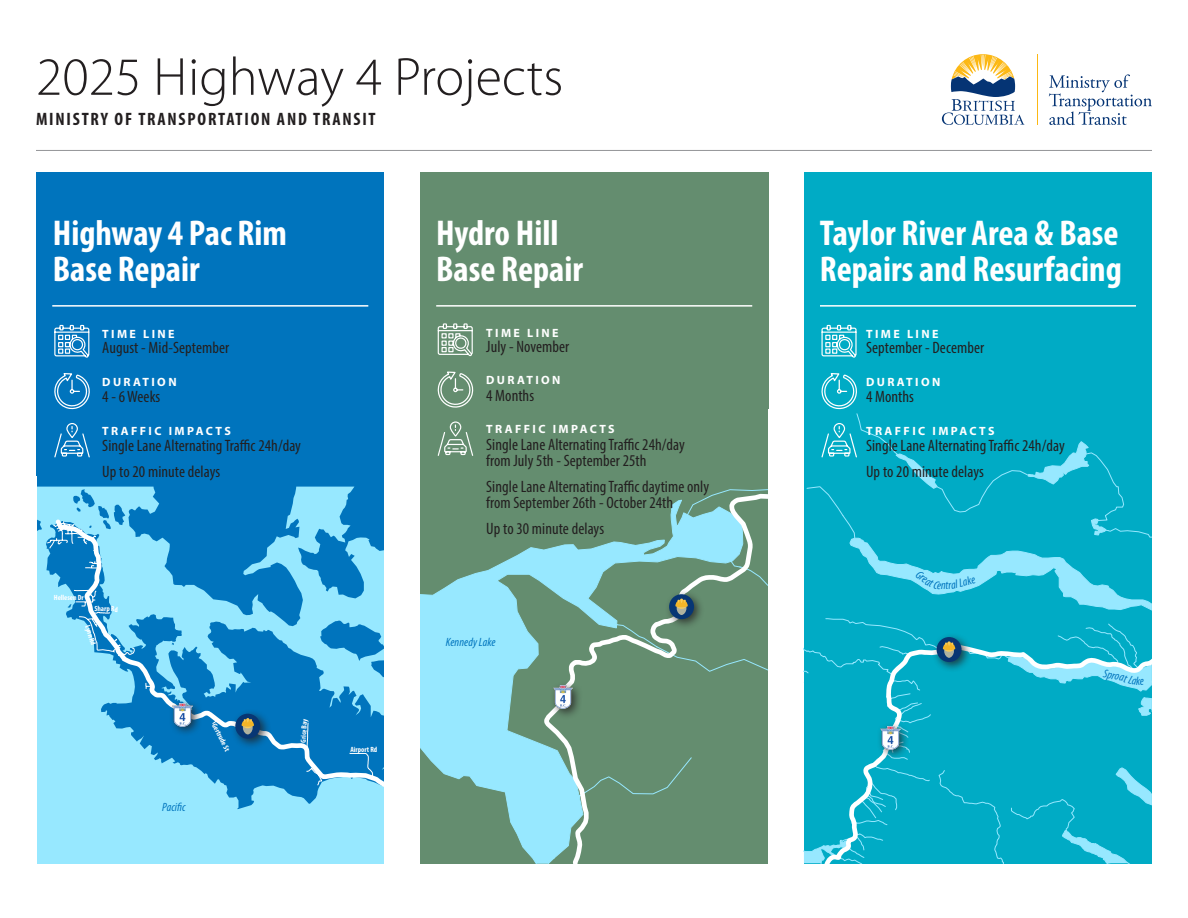
<style>
.page{position:relative;width:1188px;height:918px;background:#fff}
.page>*{position:absolute;margin:0;border:0;box-sizing:border-box;transform-origin:0 0}
.t1{font:300 54px "Myriad Pro";color:#231f20}
.t2{font:700 condensed 36px/36px "Myriad Pro";color:#fff}
.t3{font:700 condensed 18px "Myriad Pro";letter-spacing:.1em;color:#231f20}
.t4{font:condensed 16.5px/16.5px "Myriad Pro";letter-spacing:.005em;color:#231f20}
.t5{font:700 12px "Myriad Pro";letter-spacing:.2em;color:#fff}
.t6{font:italic condensed 12px "Myriad Pro";letter-spacing:.01em;color:#0074bd}
.t7{font:700 condensed 7.5px "Myriad Pro";letter-spacing:-.01em;color:#fff}
</style>
<div class="page">
<div style="left:36px;top:173px;width:348px;height:691px;background:#0074bd"></div>
<svg style="left:36px;top:487px;width:348px;height:377px;fill:#97e8ff"></svg>
<svg style="left:52px;top:516px;width:332px;height:293px"></svg>
<div style="left:420px;top:173px;width:348px;height:691px;background:#648d6f"></div>
<hr style="left:36px;top:150px;width:1116px;height:1px;background:#939598">
<hr style="left:52px;top:305px;width:316px;height:2px;background:#fff">
<hr style="left:436px;top:305px;width:316px;height:2px;background:#fff">
<svg style="left:1049px;top:74px;width:103px;height:51px"></svg>
<svg style="left:942px;top:54px;width:82px;height:71px"></svg>
<hr style="left:1037px;top:54px;width:1px;height:71px;background:#fcb814">
<svg style="left:54px;top:324px;width:36px;height:34px"></svg>
<svg style="left:54px;top:423px;width:36px;height:35px"></svg>
<svg style="left:54px;top:373px;width:36px;height:37px"></svg>
<svg style="left:420px;top:547px;width:122px;height:317px"></svg>
<svg style="left:542px;top:489px;width:226px;height:375px"></svg>
<div style="left:665px;top:590px;width:40px;height:40px;background:#231f20;opacity:.75"></div>
<div style="left:669px;top:594px;width:25px;height:25px;background:#073674;border-radius:50%"></div>
<svg style="left:675px;top:599px;width:13px;height:16px"></svg>
<div style="left:231px;top:709px;width:40px;height:41px;background:#231f20;opacity:.75"></div>
<div style="left:235px;top:714px;width:25px;height:25px;background:#073674;border-radius:50%"></div>
<svg style="left:242px;top:718px;width:12px;height:16px"></svg>
<div style="left:804px;top:173px;width:348px;height:691px;background:#00abc5"></div>
<hr style="left:820px;top:305px;width:316px;height:2px;background:#fff">
<svg style="left:821px;top:324px;width:36px;height:34px"></svg>
<svg style="left:437px;top:323px;width:36px;height:34px"></svg>
<svg style="left:437px;top:421px;width:37px;height:35px"></svg>
<svg style="left:437px;top:371px;width:37px;height:37px"></svg>
<div style="left:549px;top:681px;width:34px;height:38px;background:#231f20;opacity:.75"></div>
<img style="left:553px;top:686px;width:20px;height:23px">
<div style="left:169px;top:699px;width:34px;height:38px;background:#231f20;opacity:.75"></div>
<img style="left:173px;top:703px;width:19px;height:23px">
<svg style="left:804px;top:373px;width:348px;height:490px"></svg>
<p class="t1" style="left:36px;top:44px;width:529px">2025 Highway 4 Projects</p>
<p class="t3" style="left:36px;top:108px;width:341px">MINISTRY OF TRANSPORTATION AND TRANSIT</p>
<p class="t2" style="left:53px;top:214px;width:236px">Highway 4 Pac Rim<br>Base Repair</p>
<p class="t2" style="left:436px;top:214px;width:148px">Hydro Hill<br>Base Repair</p>
<p class="t5" style="left:102px;top:327px;width:74px">TIME LINE</p>
<p class="t4" style="left:102px;top:339px;width:129px">August - Mid-September</p>
<p class="t5" style="left:102px;top:374px;width:76px">DURATION</p>
<p class="t4" style="left:102px;top:388px;width:60px">4 - 6 Weeks</p>
<p class="t5" style="left:102px;top:423px;width:130px">TRAFFIC IMPACTS</p>
<p class="t4" style="left:102px;top:437px;width:200px">Single Lane Alternating Traffic 24h/day</p>
<p class="t4" style="left:102px;top:463px;width:119px">Up to 20 minute delays</p>
<p class="t7" style="left:54px;top:593px;width:31px;rotate:1deg">Hellesen Dr</p>
<p class="t7" style="left:95px;top:604px;width:25px;rotate:2deg">Sharp Rd</p>
<p class="t7" style="left:92px;top:624px;width:22px;rotate:72deg">Lynn Rd</p>
<p class="t6" style="left:162px;top:800px;width:25px">Pacific</p>
<p class="t7" style="left:218px;top:722px;width:32px;rotate:63deg">Gertrude St</p>
<p class="t7" style="left:299px;top:742px;width:26px;rotate:-86deg">Grice Bay</p>
<p class="t7" style="left:350px;top:745px;width:28px">Airport Rd</p>
<p class="t5" style="left:486px;top:325px;width:74px">TIME LINE</p>
<p class="t4" style="left:486px;top:338px;width:84px">July - November</p>
<p class="t5" style="left:486px;top:372px;width:76px">DURATION</p>
<p class="t4" style="left:486px;top:387px;width:49px">4 Months</p>
<p class="t5" style="left:486px;top:421px;width:130px">TRAFFIC IMPACTS</p>
<p class="t4" style="left:486px;top:436px;width:200px">Single Lane Alternating Traffic 24h/day from July 5th - September 25th</p>
<p class="t4" style="left:486px;top:478px;width:225px">Single Lane Alternating Traffic daytime only from September 26th - October 24th</p>
<p class="t4" style="left:486px;top:520px;width:119px">Up to 30 minute delays</p>
<p class="t6" style="left:446px;top:635px;width:51px">Kennedy Lake</p>
<p class="t2" style="left:820px;top:214px;width:303px">Taylor River Area &amp; Base<br>Repairs and Resurfacing</p>
<p class="t5" style="left:866px;top:327px;width:74px">TIME LINE</p>
<p class="t4" style="left:866px;top:339px;width:120px">September - December</p>
<p class="t5" style="left:866px;top:374px;width:76px">DURATION</p>
<p class="t4" style="left:866px;top:388px;width:49px">4 Months</p>
<p class="t5" style="left:866px;top:423px;width:130px">TRAFFIC IMPACTS</p>
<p class="t4" style="left:866px;top:437px;width:200px">Single Lane Alternating Traffic 24h/day</p>
<p class="t4" style="left:866px;top:463px;width:119px">Up to 20 minute delays</p>
</div>
